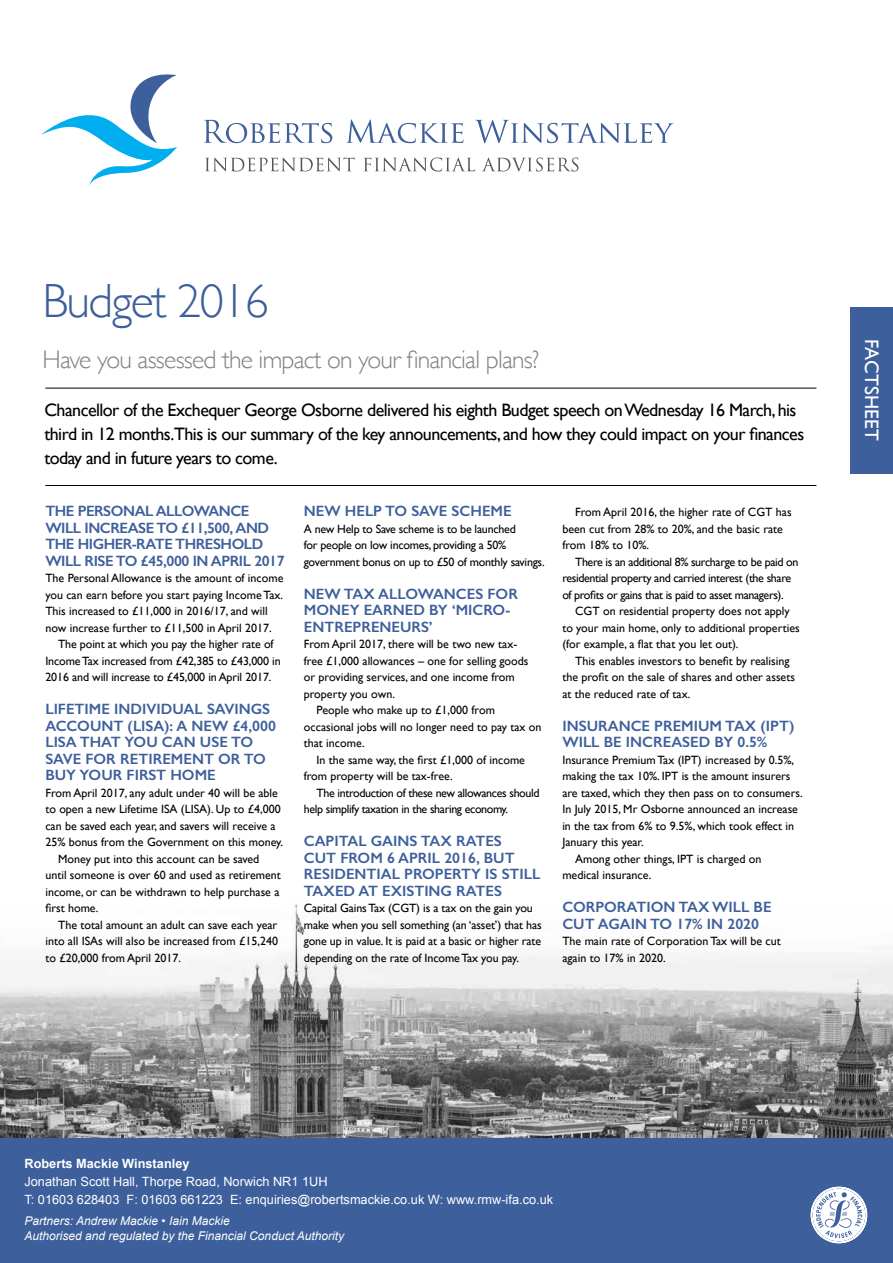
<style>
.page{position:relative;width:893px;height:1263px;background:#fff}
.page>*{position:absolute;margin:0;border:0;box-sizing:border-box;transform-origin:0 0}
.t1{font:300 48px "Gill Sans";letter-spacing:-.03em;color:#3d5f9b}
.t2{font:300 25.5px "Gill Sans";letter-spacing:-.03em;color:#808285}
.t3{font:19.5px "Gill Sans";letter-spacing:.01em;color:#fff}
.t4{font:18px/24px "Gill Sans";letter-spacing:-.03em;color:#000}
.t5{font:600 15px/16.5px "Gill Sans";color:#3d5f9b}
.t6{font:600 15px/16.5px "Gill Sans";letter-spacing:-.03em;color:#3d5f9b}
.t7{font:12.75px/18px "Arial";color:#fff}
.t8{font:700 12.75px "Arial";color:#fff}
.t9{font:12px/16.5px "Gill Sans";color:#000}
.t10{font:12px/16.5px "Gill Sans";letter-spacing:-.03em;color:#000}
.t11{font:12px/16.5px "Gill Sans";letter-spacing:-.02em;color:#000}
.t12{font:italic 12px/15px "Arial";color:#fff}
</style>
<div class="page">
<img style="left:0;top:904px;width:893px;height:235px">
<hr style="left:45px;top:485px;width:771px;height:1px;background:#000">
<hr style="left:45px;top:388px;width:771px;height:1px;background:#000">
<div style="left:0;top:1139px;width:893px;height:124px;background:#3d5f9b"></div>
<div style="left:850px;top:307px;width:43px;height:166px;background:#3d5f9b"></div>
<svg style="left:810px;top:1186px;width:58px;height:58px"></svg>
<svg style="left:41px;top:74px;width:136px;height:112px"></svg>
<svg style="left:204px;top:120px;width:128px;height:23px"></svg>
<svg style="left:346px;top:119px;width:117px;height:24px"></svg>
<svg style="left:475px;top:120px;width:198px;height:23px"></svg>
<svg style="left:206px;top:158px;width:149px;height:13px"></svg>
<svg style="left:364px;top:158px;width:111px;height:14px"></svg>
<svg style="left:482px;top:158px;width:96px;height:14px"></svg>
<h1 class="t1" style="left:43px;top:274px;width:228px">Budget 2016</h1>
<h2 class="t2" style="left:43px;top:345px;width:498px">Have you assessed the impact on your financial plans?</h2>
<p class="t4" style="left:44px;top:397px;width:761px">Chancellor of the Exchequer George Osborne delivered his eighth Budget speech on Wednesday 16 March, his third in 12 months.This is our summary of the key announcements, and how they could impact on your finances today and in future years to come.</p>
<p class="t6" style="left:45px;top:503px;width:241px">THE PERSONAL ALLOWANCE<br>WILL INCREASE TO £11,500, AND<br>THE HIGHER-RATE THRESHOLD<br>WILL RISE TO £45,000 IN APRIL 2017</p>
<p class="t9" style="left:45px;top:570px;width:240px">The Personal Allowance is the amount of income</p>
<p class="t9" style="left:45px;top:586px;width:239px">you can earn before you start paying Income Tax.</p>
<p class="t9" style="left:45px;top:603px;width:224px">This increased to £11,000 in 2016/17, and will</p>
<p class="t9" style="left:45px;top:619px;width:228px">now increase further to £11,500 in April 2017.</p>
<p class="t9" style="left:58px;top:636px;width:217px">The point at which you pay the higher rate of</p>
<p class="t9" style="left:45px;top:652px;width:237px">Income Tax increased from £42,385 to £43,000 in</p>
<p class="t9" style="left:45px;top:669px;width:228px">2016 and will increase to £45,000 in April 2017.</p>
<p class="t5" style="left:45px;top:701px;width:232px">LIFETIME INDIVIDUAL SAVINGS<br>ACCOUNT (LISA): A NEW £4,000<br>LISA THAT YOU CAN USE TO<br>SAVE FOR RETIREMENT OR TO<br>BUY YOUR FIRST HOME</p>
<p class="t9" style="left:45px;top:784px;width:234px">From April 2017, any adult under 40 will be able</p>
<p class="t9" style="left:45px;top:801px;width:237px">to open a new Lifetime ISA (LISA). Up to £4,000</p>
<p class="t9" style="left:45px;top:817px;width:232px">can be saved each year, and savers will receive a</p>
<p class="t9" style="left:45px;top:834px;width:239px">25% bonus from the Government on this money.</p>
<p class="t9" style="left:58px;top:850px;width:203px">Money put into this account can be saved</p>
<p class="t9" style="left:45px;top:867px;width:237px">until someone is over 60 and used as retirement</p>
<p class="t9" style="left:45px;top:883px;width:236px">income, or can be withdrawn to help purchase a</p>
<p class="t9" style="left:45px;top:900px;width:55px">first home.</p>
<p class="t9" style="left:58px;top:916px;width:221px">The total amount an adult can save each year</p>
<p class="t9" style="left:45px;top:933px;width:234px">into all ISAs will also be increased from £15,240</p>
<p class="t9" style="left:45px;top:949px;width:137px">to £20,000 from April 2017.</p>
<p class="t5" style="left:304px;top:503px;width:209px">NEW HELP TO SAVE SCHEME</p>
<p class="t11" style="left:304px;top:520px;width:242px">A new Help to Save scheme is to be launched<br>for people on low incomes, providing a 50% government bonus on up to £50 of monthly savings.</p>
<p class="t5" style="left:304px;top:585px;width:216px">NEW TAX ALLOWANCES FOR<br>MONEY EARNED BY ‘MICRO-<br>ENTREPRENEURS’</p>
<p class="t9" style="left:304px;top:636px;width:215px">From April 2017, there will be two new tax-</p>
<p class="t9" style="left:304px;top:652px;width:226px">free £1,000 allowances – one for selling goods</p>
<p class="t9" style="left:304px;top:669px;width:212px">or providing services, and one income from</p>
<p class="t9" style="left:304px;top:685px;width:93px">property you own.</p>
<p class="t9" style="left:317px;top:702px;width:180px">People who make up to £1,000 from</p>
<p class="t9" style="left:304px;top:718px;width:239px">occasional jobs will no longer need to pay tax on</p>
<p class="t9" style="left:304px;top:735px;width:62px">that income.</p>
<p class="t9" style="left:317px;top:751px;width:210px">In the same way, the first £1,000 of income</p>
<p class="t9" style="left:304px;top:768px;width:150px">from property will be tax-free.</p>
<p class="t10" style="left:317px;top:784px;width:224px">The introduction of these new allowances should</p>
<p class="t10" style="left:304px;top:801px;width:206px">help simplify taxation in the sharing economy.</p>
<p class="t5" style="left:304px;top:833px;width:238px">CAPITAL GAINS TAX RATES<br>CUT FROM 6 APRIL 2016, BUT<br>RESIDENTIAL PROPERTY IS STILL<br>TAXED AT EXISTING RATES</p>
<p class="t9" style="left:304px;top:900px;width:239px">Capital Gains Tax (CGT) is a tax on the gain you make when you sell something (an ‘asset’) that has gone up in value. It is paid at a basic or higher rate depending on the rate of Income Tax you pay.</p>
<p class="t9" style="left:562px;top:504px;width:231px;text-indent:13px">From April 2016, the higher rate of CGT has been cut from 28% to 20%, and the basic rate from 18% to 10%.</p>
<p class="t10" style="left:562px;top:553px;width:238px;text-indent:13px">There is an additional 8% surcharge to be paid on residential property and carried interest (the share of profits or gains that is paid to asset managers).</p>
<p class="t9" style="left:562px;top:603px;width:239px;text-indent:13px">CGT on residential property does not apply to your main home, only to additional properties (for example, a flat that you let out).</p>
<p class="t9" style="left:562px;top:652px;width:234px;text-indent:13px">This enables investors to benefit by realising the profit on the sale of shares and other assets at the reduced rate of tax.</p>
<p class="t5" style="left:562px;top:717px;width:233px">INSURANCE PREMIUM TAX (IPT)<br>WILL BE INCREASED BY 0.5%</p>
<p class="t9" style="left:562px;top:751px;width:233px">Insurance Premium Tax (IPT) increased by 0.5%,</p>
<p class="t9" style="left:562px;top:768px;width:230px">making the tax 10%. IPT is the amount insurers</p>
<p class="t9" style="left:562px;top:784px;width:242px">are taxed, which they then pass on to consumers.</p>
<p class="t9" style="left:562px;top:801px;width:237px">In July 2015, Mr Osborne announced an increase</p>
<p class="t9" style="left:562px;top:817px;width:233px">in the tax from 6% to 9.5%, which took effect in</p>
<p class="t9" style="left:562px;top:834px;width:83px">January this year.</p>
<p class="t9" style="left:575px;top:850px;width:188px">Among other things, IPT is charged on</p>
<p class="t9" style="left:562px;top:867px;width:91px">medical insurance.</p>
<p class="t5" style="left:562px;top:899px;width:211px">CORPORATION TAX WILL BE<br>CUT AGAIN TO 17% IN 2020</p>
<p class="t9" style="left:562px;top:933px;width:220px">The main rate of Corporation Tax will be cut again to 17% in 2020.</p>
<h3 class="t3" style="left:883px;top:339px;width:104px;rotate:90deg">FACTSHEET</h3>
<p class="t8" style="left:25px;top:1156px;width:166px">Roberts Mackie Winstanley</p>
<p class="t7" style="left:25px;top:1173px;width:530px">Jonathan Scott Hall, Thorpe Road, Norwich NR1 1UH<br>T: 01603 628403 F: 01603 661223 E: enquiries@robertsmackie.co.uk W: www.rmw-ifa.co.uk</p>
<p class="t12" style="left:25px;top:1213px;width:321px">Partners: Andrew Mackie • Iain Mackie<br>Authorised and regulated by the Financial Conduct Authority</p>
</div>
